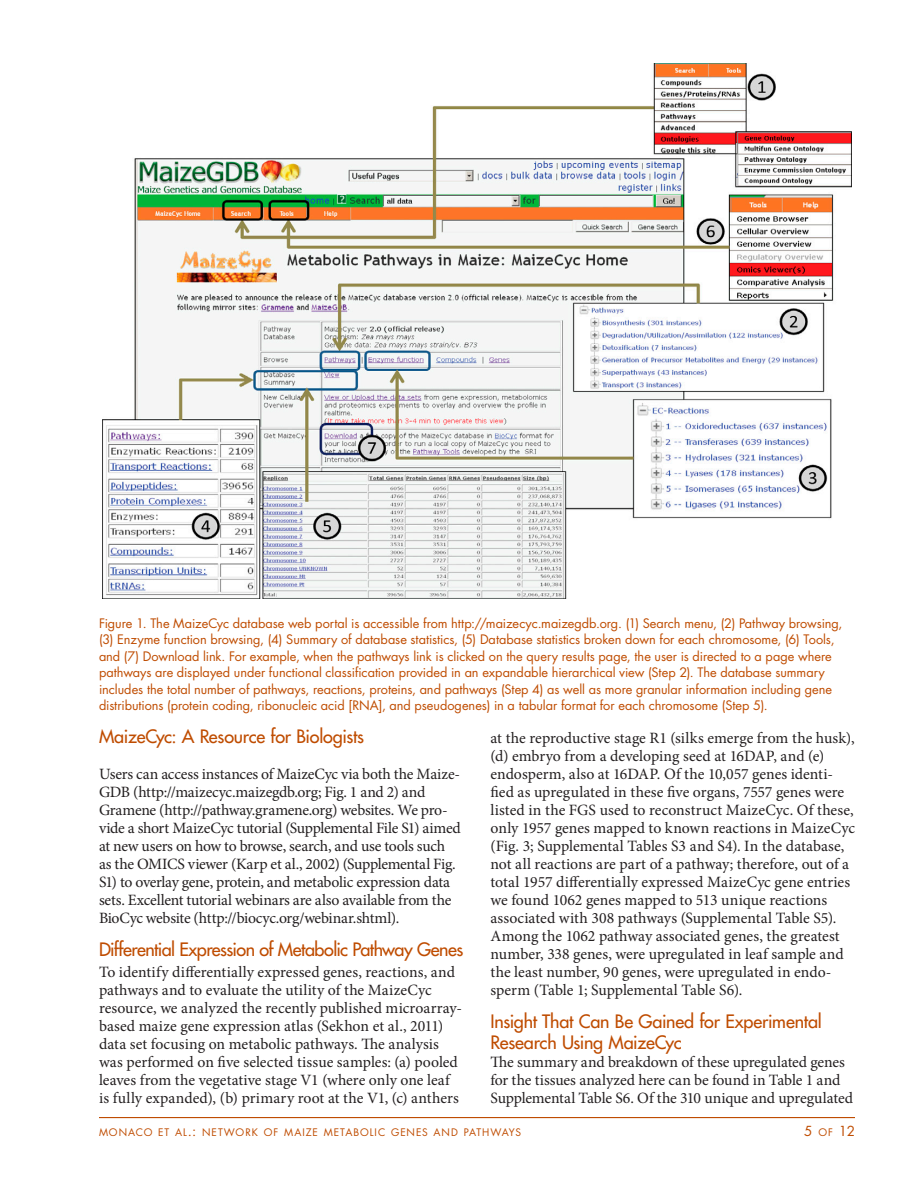
<style>
.page{position:relative;width:918px;height:1188px;background:#fff}
.page>*{position:absolute;margin:0;border:0;box-sizing:border-box;transform-origin:0 0}
.t1{font:500 18px/21px "Futura Std";letter-spacing:-.02em;color:#bf4c00}
.t2{font:15.75px/18px "Minion Pro";letter-spacing:-.005em;color:#231f20}
.t3{font:13.5px "Futura Std";color:#bf4c00}
.t4{font:12.75px/16.5px "Futura Std";letter-spacing:-.005em;color:#bf4c00}
.t5{font:10.2px "Futura Std";letter-spacing:.09em;color:#bf4c00}
.s1{font-size:13.5px}
.s2{font-size:10.2px}
</style>
<div class="page">
<hr style="left:99px;top:1117px;width:756px;height:1px;background:#bf4c00">
<img style="left:102px;top:63px;width:750px;height:536px">
<p class="t4" style="left:99px;top:616px;width:745px">Figure 1. The MaizeCyc database web portal is accessible from http://maizecyc.maizegdb.org. (1) Search menu, (2) Pathway browsing, (3) Enzyme function browsing, (4) Summary of database statistics, (5) Database statistics broken down for each chromosome, (6) Tools, and (7) Download link. For example, when the pathways link is clicked on the query results page, the user is directed to a page where pathways are displayed under functional classification provided in an expandable hierarchical view (Step 2). The database summary includes the total number of pathways, reactions, proteins, and pathways (Step 4) as well as more granular information including gene distributions (protein coding, ribonucleic acid [RNA], and pseudogenes) in a tabular format for each chromosome (Step 5).</p>
<p class="t1" style="left:99px;top:728px;width:267px">MaizeCyc: A Resource for Biologists</p>
<p class="t2" style="left:99px;top:766px;width:363px">Users can access instances of MaizeCyc via both the Maize-GDB (http://maizecyc.maizegdb.org; Fig. 1 and 2) and Gramene (http://pathway.gramene.org) websites. We pro&shy;vide a short MaizeCyc tutorial (Supplemental File S1) aimed at new users on how to browse, search, and use tools such as the OMICS viewer (Karp et al., 2002) (Supplemental Fig.<br>S1) t o overlay gene, protein, and metabolic expression data sets. Excellent tutorial webinars are also available from the BioCyc website (http://biocyc.org/webinar.shtml).</p>
<p class="t1" style="left:99px;top:940px;width:366px">Differential Expression of Metabolic Pathway Genes</p>
<p class="t2" style="left:99px;top:964px;width:364px">To identify differentially expressed genes, reactions, and pathways and to evaluate the utility of the MaizeCyc resource, we analyzed the recently published microarray&shy;based maize gene expression atlas (Sekhon et al., 2011) data set focusing on metabolic pathways. The analysis was performed on five selected tissue samples: (a) pooled leaves from the vegetative stage V1 (where only one leaf is fully expanded), (b) primary root at the V1, (c) anthers</p>
<p class="t2" style="left:490px;top:730px;width:366px">at the reproductive stage R1 (silks emerge from the husk), (d) embryo from a developing seed at 16DAP, and (e) endosperm, also at 16DAP. Of the 10,057 genes identi&shy;fied as upregulated in these five organs, 7557 genes were listed in the FGS used to reconstruct MaizeCyc. Of these, only 1957 genes mapped to known reactions in MaizeCyc (Fig. 3; Supplemental Tables S3 and S4). In the database, not all reactions are part of a pathway; therefore, out of a total 1957 differentially expressed MaizeCyc gene entries we found 1062 genes mapped to 513 unique reactions associated with 308 pathways (Supplemental Table S5).<br>Among the 1062 pathway associated genes, the greatest number, 338 genes, were upregulated in leaf sample and the least number, 90 genes, were upregulated in endo&shy;sperm (Table 1; Supplemental Table S6).</p>
<p class="t1" style="left:490px;top:1012px;width:333px">Insight That Can Be Gained for Experimental<br>Research Using MaizeCyc</p>
<p class="t2" style="left:490px;top:1054px;width:364px">The summary and breakdown of these upregulated genes for the tissues analyzed here can be found in Table 1 and<br>Supplemental Table S6. Of the 310 unique and upregulated</p>
<p class="t5" style="left:99px;top:1128px;width:424px">MONACO ET AL<span class="s1">.:</span> NETWORK OF MAIZE METABOLIC GENES AND PATHWAYS</p>
<p class="t3" style="left:804px;top:1125px;width:52px">5 <span class="s2">OF</span> 12</p>
</div>
